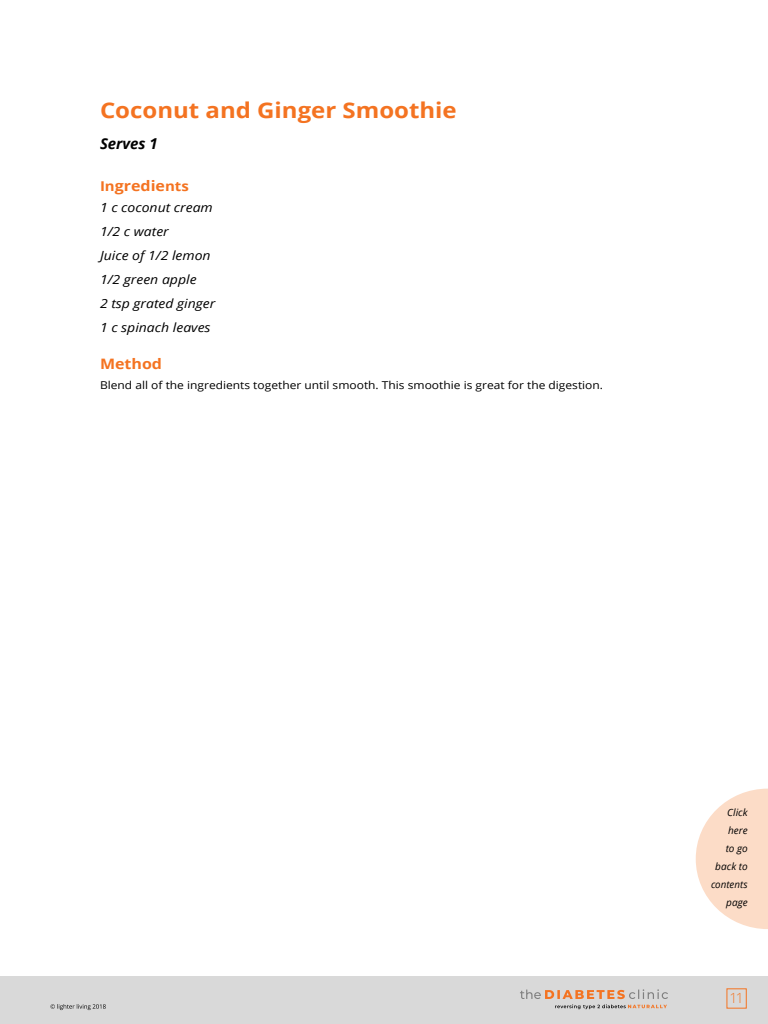
<style>
.page{position:relative;width:768px;height:1024px;background:#fff}
.page>*{position:absolute;margin:0;border:0;box-sizing:border-box;transform-origin:0 0}
.t1{font:700 21.6px "Open Sans";color:#f47321;scale:1.11 1}
.t2{font:italic 700 15px "Open Sans";color:#000}
.t3{font:700 14.4px "Open Sans";color:#f47321;scale:1.11 1}
.t4{font:300 14px "Open Sans";color:#f47321}
.t5{font:italic 12.6px/24px "Open Sans";color:#000;scale:1.11 1}
.t6{font:10.8px "Open Sans";color:#000;scale:1.11 1}
.t7{font:italic 10px/18px "Open Sans";letter-spacing:.005em;color:#000;text-align:right}
.s1{font-size:13.5px}
</style>
<div class="page">
<div style="left:0;top:977px;width:768px;height:47px;background:#d9d9d9"></div>
<svg style="left:51px;top:1004px;width:55px;height:6px"></svg>
<svg style="left:520px;top:989px;width:148px;height:20px"></svg>
<svg style="left:696px;top:789px;width:72px;height:140px"></svg>
<h1 class="t1" style="left:100px;top:95px;width:323px">Coconut and Ginger Smoothie</h1>
<p class="t2" style="left:100px;top:133px;width:59px">Serves 1</p>
<p class="t3" style="left:100px;top:175px;width:82px"><span class="s1">In</span>gredie<span class="s1">nts</span></p>
<p class="t5" style="left:100px;top:195px;width:105px">1 c coconut cream<br>1/2 c water<br>Juice of 1/2 lemon<br>1/2 green apple<br>2 tsp grated ginger<br>1 c spinach leaves</p>
<p class="t3" style="left:100px;top:353px;width:57px">Method</p>
<p class="t6" style="left:100px;top:377px;width:455px">Blend all of the ingredients together until smooth. This smoothie is great for the digestion.</p>
<p class="t7" style="left:711px;top:803px;width:38px">Click here<br>to go back to contents page</p>
<p class="t4" style="left:729px;top:988px;width:16px">11</p>
</div>
